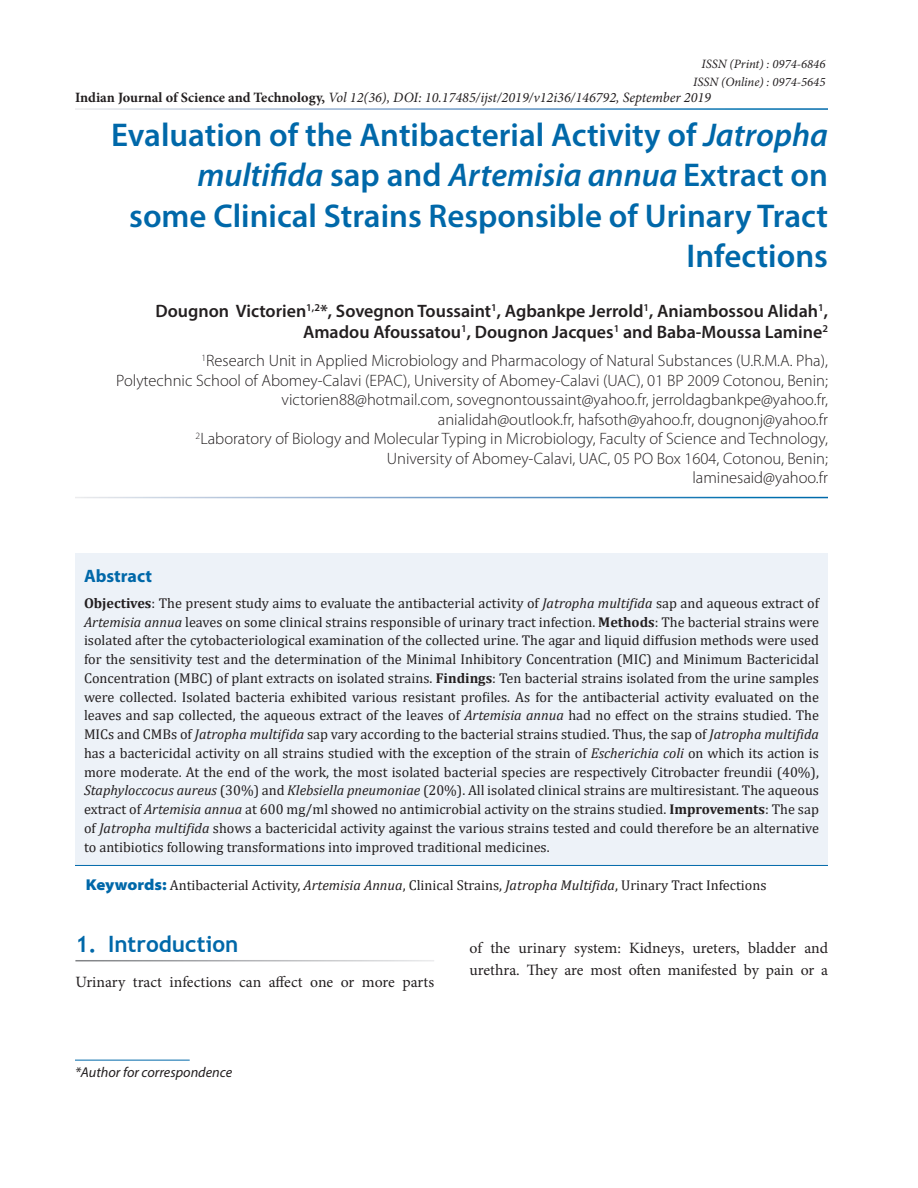
<style>
.page{position:relative;width:918px;height:1188px;background:#fff}
.page>*{position:absolute;margin:0;border:0;box-sizing:border-box;transform-origin:0 0}
.AT{font:600 33px/40.5px "Myriad Pro";color:#0068a9;text-align:right}
.t1{font:700 22.5px "Trebuchet MS";color:#0068a9}
.Author{font:600 18px/21px "Myriad Pro";color:#231f20;text-align:right}
.Abs_Head{font:700 18px "Myriad Pro";color:#0068a9}
.Affiliation{font:300 16.5px/19.5px "Myriad Pro";color:#231f20;text-align:right}
.Text{font:15.75px/22.5px "Minion Pro";color:#231f20}
.Abs_Text1{font:14.25px/18.8px "Cambria";color:#231f20;text-align:justify}
.Keyword{font:14.25px "Cambria";color:#231f20}
.t2{font:italic 14.25px "Minion Pro";color:#231f20}
.Footnote1{font:italic 14.25px "Myriad Pro";color:#231f20}
.t3{font:italic 12.75px "Minion Pro";color:#231f20}
.s1{font-weight:700;font-style:normal}
.s2{font-style:italic}
.s3{font-weight:700}
.s4{font-family:"Myriad Pro";font-weight:900;font-stretch:semi-expanded;font-size:15.75px;color:#0068a9}
</style>
<div class="page">
<div style="left:75px;top:553px;width:753px;height:312px;background:#edf2f8"></div>
<hr style="left:75px;top:865px;width:753px;height:1px;background:#0068a9">
<hr style="left:75px;top:1060px;width:115px;height:1px;background:#0068a9">
<p class="t3" style="left:702px;top:55px;width:125px">ISSN (Print) : 0974-6846</p>
<p class="t3" style="left:693px;top:73px;width:134px">ISSN (Online) : 0974-5645</p>
<p class="t2" style="left:75px;top:87px;width:638px"><span class="s1">Indian Journal of Science and Technology,</span> Vol 12(36), DOI: 10.17485/ijst/2019/v12i36/146792, September 2019</p>
<p class="AT" style="left:111px;top:114px;width:718px">Evaluation of the Antibacterial Activity of <span class="s2">Jatropha multifida</span> sap and <span class="s2">Artemisia annua</span> Extract on<br>some Clinical Strains Responsible of Urinary Tract Infections</p>
<p class="Author" style="left:156px;top:300px;width:674px">Dougnon Victorien<sup>1,2</sup>*, Sovegnon Toussaint<sup>1</sup>, Agbankpe Jerrold<sup>1</sup>, Aniambossou Alidah<sup>1</sup>,<br>Amadou Afoussatou<sup>1</sup>, Dougnon Jacques<sup>1</sup> and Baba-Moussa Lamine<sup>2</sup></p>
<p class="Affiliation" style="left:116px;top:351px;width:713px"><sup>1</sup>Research Unit in Applied Microbiology and Pharmacology of Natural Substances (U.R.M.A. Pha),<br>Polytechnic School of Abomey-Calavi (EPAC), University of Abomey-Calavi (UAC), 01 BP 2009 Cotonou, Benin; victorien88@hotmail.com, sovegnontoussaint@yahoo.fr, jerroldagbankpe@yahoo.fr,<br>anialidah@outlook.fr, hafsoth@yahoo.fr, dougnonj@yahoo.fr<br><sup>2</sup>Laboratory of Biology and Molecular Typing in Microbiology, Faculty of Science and Technology,<br>University of Abomey-Calavi, UAC, 05 PO Box 1604, Cotonou, Benin;<br>laminesaid@yahoo.fr</p>
<p class="Abs_Head" style="left:84px;top:565px;width:70px">Abstract</p>
<p class="Abs_Text1" style="left:84px;top:594px;width:737px"><span class="s3">Objectives</span>: The present study aims to evaluate the antibacterial activity of <span class="s2">Jatropha multifida</span> sap and aqueous extract of <span class="s2">Artemisia annua</span> leaves on some clinical strains responsible of urinary tract infection. <span class="s3">Methods</span>: The bacterial strains were isolated after the cytobacteriological examination of the collected urine. The agar and liquid diffusion methods were used for the sensitivity test and the determination of the Minimal Inhibitory Concentration (MIC) and Minimum Bactericidal Concentration (MBC) of plant extracts on isolated strains. <span class="s3">Findings</span>: Ten bacterial strains isolated from the urine samples were collected. Isolated bacteria exhibited various resistant profiles. As for the antibacterial activity evaluated on the leaves and sap collected, the aqueous extract of the leaves of <span class="s2">Artemisia annua</span> had no effect on the strains studied. The MICs and CMBs of <span class="s2">Jatropha multifida</span> sap vary according to the bacterial strains studied. Thus, the sap of <span class="s2">Jatropha multifida </span>has a bactericidal activity on all strains studied with the exception of the strain of <span class="s2">Escherichia coli</span> on which its action is more moderate. At the end of the work, the most isolated bacterial species are respectively Citrobacter freundii (40%), <span class="s2">Staphyloccocus aureus</span> (30%) and <span class="s2">Klebsiella pneumoniae</span> (20%). All isolated clinical strains are multiresistant. The aqueous extract of <span class="s2">Artemisia annua</span> at 600 mg/ml showed no antimicrobial activity on the strains studied. <span class="s3">Improvements</span>: The sap of <span class="s2">Jatropha multifida</span> shows a bactericidal activity against the various strains tested and could therefore be an alternative to antibiotics following transformations into improved traditional medicines.</p>
<p class="Keyword" style="left:86px;top:877px;width:682px"><span class="s4">Keywords:</span> Antibacterial Activity, <span class="s2">Artemisia Annua</span>, Clinical Strains, <span class="s2">Jatropha Multifida</span>, Urinary Tract Infections</p>
<h1 class="t1" style="left:75px;top:930px;width:164px">1. Introduction</h1>
<p class="Text" style="left:75px;top:971px;width:360px">Urinary tract infections can affect one or more parts</p>
<p class="Footnote1" style="left:75px;top:1063px;width:159px">*Author for correspondence</p>
<p class="Text" style="left:470px;top:936px;width:360px">of the urinary system: Kidneys, ureters, bladder and urethra. They are most often manifested by pain or a</p>
</div>
